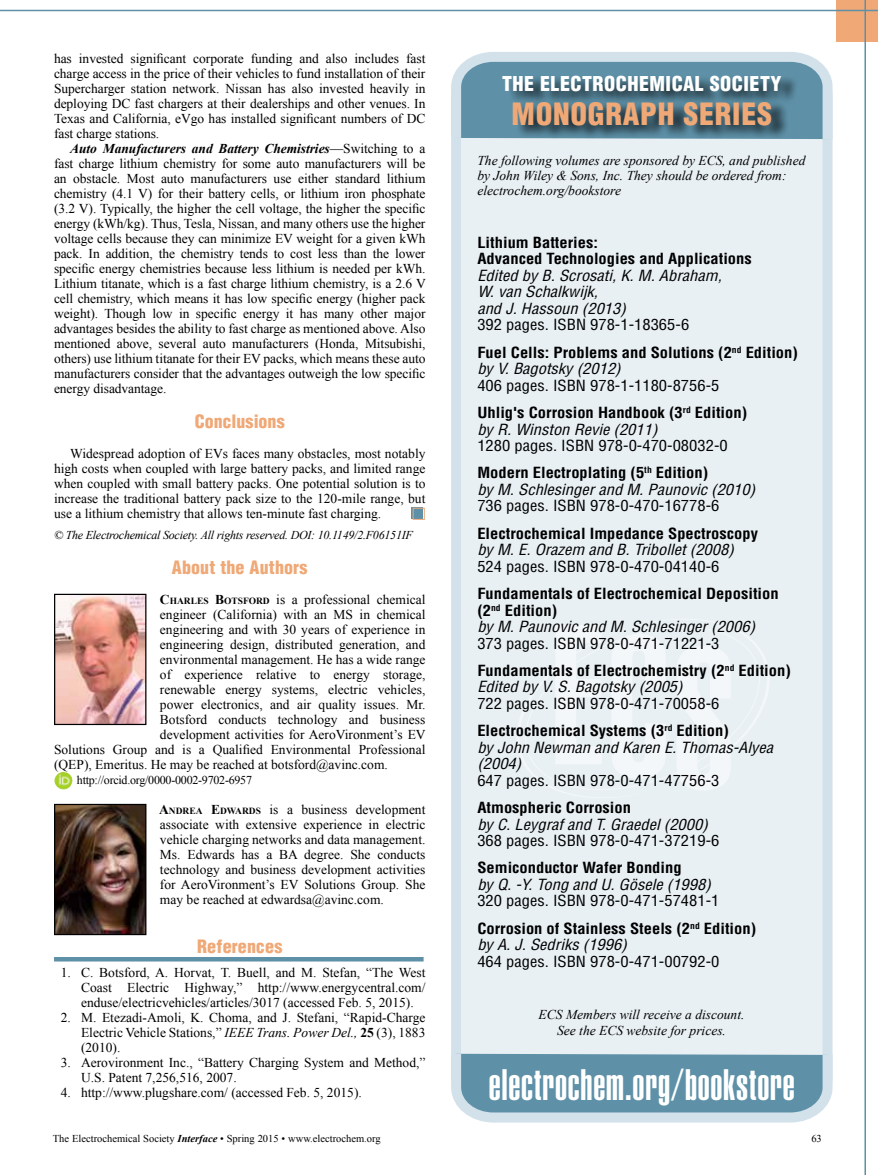
<style>
.page{position:relative;width:878px;height:1175px;background:#fff}
.page>*{position:absolute;margin:0;border:0;box-sizing:border-box;transform-origin:0 0}
.t1{font:900 extra-condensed 43.35px "Helvetica";letter-spacing:.015em;color:#fff}
.t2{font:900 condensed 30px "Helvetica";letter-spacing:.025em;color:#efa876}
.t3{font:900 condensed 19.95px "Helvetica";letter-spacing:.025em;color:#fff}
.t4{font:900 condensed 18px "Helvetica";letter-spacing:.005em;color:#efa876}
.t5{font:700 condensed 15px/27.3px "Helvetica";color:#000;scale:1.1 1}
.t6{font:italic condensed 15px/16.5px "Helvetica";color:#000;scale:1.1 1}
.t7{font:condensed 15px/27.3px "Helvetica";color:#000;scale:1.1 1}
.t8{font:13.5px/15px "Times New Roman";color:#000;text-align:justify}
.t9{font:italic 13.5px/15px "Times New Roman";color:#000}
.t10{font:italic 12px "Times New Roman";letter-spacing:-.02em;color:#000}
.t11{font:12px "Times New Roman";letter-spacing:-.02em;color:#000}
.t12{font:10.5px "Times New Roman";color:#000}
.s1{font-weight:700;font-style:italic}
.s2{font-weight:700}
.s3{font-weight:700;font-size:9.45px}
.s4{font-style:italic}
.s5{font-weight:400}
.s6{font-weight:400;font-style:italic}
</style>
<div class="page">
<div style="left:836px;top:0;width:42px;height:41px;background:#efa876"></div>
<hr style="left:864px;top:0;width:2px;height:1174px;background:#5e91a8">
<hr style="left:0;top:10px;width:878px;height:1px;background:#5e91a8">
<svg style="left:411px;top:507px;width:12px;height:11px"></svg>
<div style="left:413px;top:508px;width:11px;height:11px;border:1px solid #efa876"></div>
<img style="left:56px;top:594px;width:91px;height:131px">
<div style="left:54px;top:594px;width:92px;height:131px;border:1px solid #000"></div>
<img style="left:54px;top:772px;width:18px;height:17px">
<img style="left:56px;top:804px;width:91px;height:131px">
<div style="left:54px;top:804px;width:92px;height:131px;border:1px solid #000"></div>
<hr style="left:54px;top:957px;width:369px;height:4px;background:#5e91a8">
<div style="left:451px;top:149px;width:382px;height:894px;background:#e8f0f4"></div>
<div style="left:512px;top:605px;width:260px;height:206px;background:#e8f0f4"></div>
<svg style="left:555px;top:625px;width:47px;height:139px"></svg>
<svg style="left:611px;top:634px;width:54px;height:144px"></svg>
<svg style="left:676px;top:645px;width:54px;height:145px"></svg>
<svg style="left:451px;top:52px;width:382px;height:97px;background:#9fbecc"></svg>
<div style="left:505px;top:75px;width:294px;height:65px;background:#000;opacity:.75"></div>
<svg style="left:451px;top:1043px;width:382px;height:80px;background:#87adbf"></svg>
<p class="t8" style="left:54px;top:51px;width:373px">has invested significant corporate funding and also includes fast charge access in the price of their vehicles to fund installation of their Supercharger station network. Nissan has also invested heavily in deploying DC fast chargers at their dealerships and other venues. In Texas and California, eVgo has installed significant numbers of DC fast charge stations.</p>
<p class="t8" style="left:54px;top:141px;width:373px;text-indent:16px"><span class="s1">Auto Manufacturers and Battery Chemistries</span>—Switching to a fast charge lithium chemistry for some auto manufacturers will be an obstacle. Most auto manufacturers use either standard lithium chemistry (4.1 V) for their battery cells, or lithium iron phosphate (3.2 V). Typically, the higher the cell voltage, the higher the specific energy (kWh/kg). Thus, Tesla, Nissan, and many others use the higher voltage cells because they can minimize EV weight for a given kWh pack. In addition, the chemistry tends to cost less than the lower specific energy chemistries because less lithium is needed per kWh.<br>Lithium titanate, which is a fast charge lithium chemistry, is a 2.6 V cell chemistry, which means it has low specific energy (higher pack weight). Though low in specific energy it has many other major advantages besides the ability to fast charge as mentioned above. Also mentioned above, several auto manufacturers (Honda, Mitsubishi, others) use lithium titanate for their EV packs, which means these auto manufacturers consider that the advantages outweigh the low specific energy disadvantage.</p>
<h3 class="t4" style="left:195px;top:410px;width:92px">Conclusions</h3>
<p class="t8" style="left:54px;top:446px;width:373px;text-indent:16px">Widespread adoption of EVs faces many obstacles, most notably high costs when coupled with large battery packs, and limited range when coupled with small battery packs. One potential solution is to increase the traditional battery pack size to the 120-mile range, but use a lithium chemistry that allows ten-minute fast charging.</p>
<p class="t10" style="left:54px;top:527px;width:360px">© The Electrochemical Society. All rights reserved. DOI: 10.1149/2.F06151IF</p>
<h3 class="t4" style="left:172px;top:556px;width:137px">About the Authors</h3>
<p class="t8" style="left:160px;top:591px;width:267px"><span class="s2">C</span><span class="s3">HARLES</span> <span class="s2">B</span><span class="s3">OTSFORD</span> is a professional chemical</p>
<p class="t8" style="left:160px;top:606px;width:267px">engineer (California) with an MS in chemical</p>
<p class="t8" style="left:160px;top:621px;width:267px">engineering and with 30 years of experience in</p>
<p class="t8" style="left:160px;top:636px;width:267px">engineering design, distributed generation, and</p>
<p class="t8" style="left:160px;top:651px;width:267px">environmental management. He has a wide range</p>
<p class="t8" style="left:160px;top:666px;width:267px">of experience relative to energy storage,</p>
<p class="t8" style="left:160px;top:681px;width:267px">renewable energy systems, electric vehicles,</p>
<p class="t8" style="left:160px;top:696px;width:267px">power electronics, and air quality issues. Mr.</p>
<p class="t8" style="left:160px;top:711px;width:267px">Botsford conducts technology and business</p>
<p class="t8" style="left:160px;top:726px;width:267px">development activities for AeroVironment’s EV</p>
<p class="t8" style="left:54px;top:741px;width:373px">Solutions Group and is a Qualified Environmental Professional</p>
<p class="t8" style="left:54px;top:756px;width:335px">(QEP), Emeritus. He may be reached at botsford@avinc.com.</p>
<p class="t11" style="left:77px;top:771px;width:177px">http://orcid.org/0000-0002-9702-6957</p>
<p class="t8" style="left:159px;top:801px;width:268px"><span class="s2">A</span><span class="s3">NDREA</span> <span class="s2">E</span><span class="s3">DWARDS</span> is a business development associate with extensive experience in electric vehicle charging networks and data management.<br>Ms. Edwards has a BA degree. She conducts technology and business development activities for AeroVironment’s EV Solutions Group. She may be reached at edwardsa@avinc.com.</p>
<h3 class="t4" style="left:197px;top:935px;width:87px">References</h3>
<p class="t8" style="left:81px;top:964px;width:346px;text-indent:-20px">1. C. Botsford, A. Horvat, T. Buell, and M. Stefan, “The West Coast Electric Highway,” http://www.energycentral.com/ enduse/electricvehicles/articles/3017 (accessed Feb. 5, 2015).</p>
<p class="t8" style="left:81px;top:1009px;width:346px;text-indent:-20px">2. M. Etezadi-Amoli, K. Choma, and J. Stefani, “Rapid-Charge Electric Vehicle Stations,” <span class="s4">IEEE Trans. Power Del.,</span> <span class="s2">25</span> (3), 1883 (2010).</p>
<p class="t8" style="left:81px;top:1054px;width:346px;text-indent:-20px">3. Aerovironment Inc., “Battery Charging System and Method,”<br>U.S. Patent 7,256,516, 2007.</p>
<p class="t8" style="left:61px;top:1084px;width:302px">4. http://www.plugshare.com/ (accessed Feb. 5, 2015).</p>
<h3 class="t3" style="left:502px;top:72px;width:281px">THE ELECTROCHEMICAL SOCIETY</h3>
<h2 class="t2" style="left:511px;top:95px;width:262px">MONOGRAPH SERIES</h2>
<p class="t9" style="left:477px;top:153px;width:329px">The following volumes are sponsored by ECS, and published by John Wiley &amp; Sons, Inc. They should be ordered from: electrochem.org/bookstore</p>
<p class="t5" style="left:477px;top:234px;width:251px;line-height:16.5px">Lithium Batteries:<br>Advanced Technologies and Applications</p>
<p class="t6" style="left:477px;top:267px;width:224px">Edited by B. Scrosati, K. M. Abraham,<br>W. van Schalkwijk,<br>and J. Hassoun (2013)</p>
<p class="t5" style="left:477px;top:311px;width:293px"><span class="s5">392 pages. ISBN 978-1-18365-6<br></span>Fuel Cells: Problems and Solutions (2<sup>nd</sup> Edition)</p>
<p class="t6" style="left:477px;top:360px;width:132px">by V. Bagotsky (2012)</p>
<p class="t5" style="left:477px;top:371px;width:247px"><span class="s5">406 pages. ISBN 978-1-1180-8756-5<br></span>Uhlig's Corrosion Handbook (3<sup>rd</sup> Edition)</p>
<p class="t6" style="left:477px;top:420px;width:165px">by R. Winston Revie (2011)</p>
<p class="t7" style="left:477px;top:431px;width:229px">1280 pages. ISBN 978-0-470-08032-0<br><span class="s2">Modern Electroplating (5</span><sup>th</sup> <span class="s2">Edition)</span></p>
<p class="t6" style="left:477px;top:481px;width:254px">by M. Schlesinger and M. Paunovic (2010)</p>
<p class="t7" style="left:477px;top:492px;width:221px">736 pages. ISBN 978-0-470-16778-6</p>
<p class="t5" style="left:477px;top:519px;width:256px">Electrochemical Impedance Spectroscopy</p>
<p class="t6" style="left:477px;top:541px;width:235px">by M. E. Orazem and B. Tribollet (2008)</p>
<p class="t7" style="left:477px;top:552px;width:221px">524 pages. ISBN 978-0-470-04140-6</p>
<p class="t5" style="left:477px;top:585px;width:275px;line-height:16.5px">Fundamentals of Electrochemical Deposition (2<sup>nd</sup> Edition)<br><span class="s6">by M. Paunovic and M. Schlesinger (2006)</span></p>
<p class="t5" style="left:477px;top:629px;width:286px"><span class="s5">373 pages. ISBN 978-0-471-71221-3<br></span>Fundamentals of Electrochemistry (2<sup>nd</sup> Edition)</p>
<p class="t6" style="left:477px;top:678px;width:188px">Edited by V. S. Bagotsky (2005)</p>
<p class="t5" style="left:477px;top:689px;width:230px"><span class="s5">722 pages. ISBN 978-0-471-70058-6<br></span>Electrochemical Systems (3<sup>rd</sup> Edition)</p>
<p class="t6" style="left:477px;top:738px;width:270px">by John Newman and Karen E. Thomas-Alyea (2004)</p>
<p class="t7" style="left:477px;top:766px;width:221px">647 pages. ISBN 978-0-471-47756-3</p>
<p class="t5" style="left:477px;top:793px;width:141px">Atmospheric Corrosion</p>
<p class="t6" style="left:477px;top:815px;width:211px">by C. Leygraf and T. Graedel (2000)</p>
<p class="t7" style="left:477px;top:826px;width:221px">368 pages. ISBN 978-0-471-37219-6</p>
<p class="t5" style="left:477px;top:854px;width:187px">Semiconductor Wafer Bonding</p>
<p class="t6" style="left:477px;top:875px;width:214px">by Q. -Y. Tong and U. Gösele (1998)</p>
<p class="t5" style="left:477px;top:887px;width:255px"><span class="s5">320 pages. ISBN 978-0-471-57481-1<br></span>Corrosion of Stainless Steels (2<sup>nd</sup> Edition)</p>
<p class="t6" style="left:477px;top:936px;width:137px">by A. J. Sedriks (1996)</p>
<p class="t7" style="left:477px;top:947px;width:221px">464 pages. ISBN 978-0-471-00792-0</p>
<p class="t9" style="left:538px;top:1006px;width:207px;line-height:16.2px;text-align:center">ECS Members will receive a discount.<br>See the ECS website for prices.</p>
<h1 class="t1" style="left:489px;top:1059px;width:307px">electrochem.org/bookstore</h1>
<p class="t12" style="left:53px;top:1131px;width:329px">The Electrochemical Society <span class="s1">Interface</span> • Spring 2015 • www.electrochem.org</p>
<p class="t12" style="left:811px;top:1131px;width:12px">63</p>
</div>
